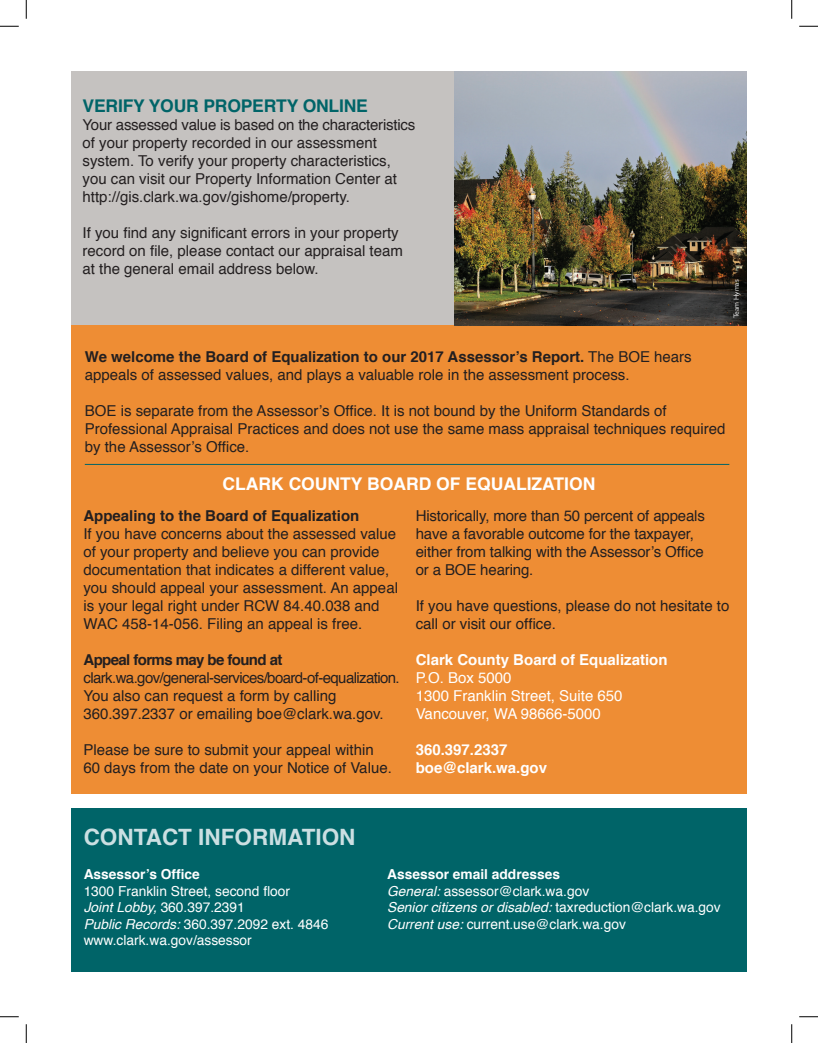
<style>
.page{position:relative;width:818px;height:1043px;background:#fff}
.page>*{position:absolute;margin:0;border:0;box-sizing:border-box;transform-origin:0 0}
.t1{font:700 22.5px "Helvetica";color:#cbdfe2}
.t2{font:700 17.5px "Helvetica";color:#fff}
.t3{font:700 17.5px "Helvetica";letter-spacing:-.01em;color:#006468}
.t4{font:15px/18px "Helvetica";color:#231f20}
.t5{font:15px/18px "Helvetica";color:#fff}
.t6{font:700 15px/18px "Helvetica";color:#fff}
.t7{font:700 15px "Helvetica";color:#231f20}
.t8{font:700 15px "Helvetica";letter-spacing:-.04em;color:#231f20}
.t9{font:13.75px/16.5px "Helvetica";color:#fff}
.t10{font:700 13.75px "Helvetica";color:#fff}
.t11{font:7.5px "Gill Sans MT Std";color:#fff}
.s1{font-weight:700}
.s2{font-style:italic}
</style>
<div class="page">
<div style="left:71px;top:807px;width:675px;height:164px;background:#006468"></div>
<div style="left:71px;top:71px;width:383px;height:254px;background:#c5c2c0"></div>
<div style="left:71px;top:325px;width:675px;height:468px;background:#ee8d34"></div>
<img style="left:454px;top:71px;width:292px;height:254px">
<hr style="left:85px;top:464px;width:644px;height:1px;background:#006468">
<svg style="left:0;top:25px;width:19px;height:2px"></svg>
<svg style="left:799px;top:25px;width:18px;height:2px"></svg>
<svg style="left:0;top:1016px;width:19px;height:1px"></svg>
<svg style="left:799px;top:1016px;width:18px;height:1px"></svg>
<svg style="left:25px;top:0;width:2px;height:19px"></svg>
<svg style="left:25px;top:1024px;width:2px;height:18px"></svg>
<svg style="left:791px;top:0;width:1px;height:19px"></svg>
<svg style="left:791px;top:1024px;width:1px;height:18px"></svg>
<p class="t3" style="left:82px;top:91px;width:287px">VERIFY YOUR PROPERTY ONLINE</p>
<p class="t4" style="left:82px;top:116px;width:334px">Your assessed value is based on the characteristics of your property recorded in our assessment system. To verify your property characteristics, you can visit our Property Information Center at http://gis.clark.wa.gov/gishome/property.</p>
<p class="t4" style="left:82px;top:224px;width:322px">If you find any significant errors in your property record on file, please contact our appraisal team at the general email address below.</p>
<p class="t11" style="left:731px;top:318px;width:40px;rotate:-90deg">Team Hymas</p>
<p class="t4" style="left:85px;top:348px;width:608px"><span class="s1">We welcome the Board of Equalization to our 2017 Assessor’s Report.</span> The BOE hears appeals of assessed values, and plays a valuable role in the assessment process.</p>
<p class="t4" style="left:85px;top:402px;width:642px">BOE is separate from the Assessor’s Office. It is not bound by the Uniform Standards of<br>Professional Appraisal Practices and does not use the same mass appraisal techniques required by the Assessor’s Office.</p>
<p class="t2" style="left:222px;top:469px;width:374px">CLARK COUNTY BOARD OF EQUALIZATION</p>
<p class="t4" style="left:415px;top:507px;width:291px">Historically, more than 50 percent of appeals have a favorable outcome for the taxpayer, either from talking with the Assessor’s Office or a BOE hearing.</p>
<p class="t4" style="left:415px;top:597px;width:315px">If you have questions, please do not hesitate to call or visit our office.</p>
<p class="t6" style="left:415px;top:651px;width:253px">Clark County Board of Equalization</p>
<p class="t5" style="left:415px;top:669px;width:208px">P.O. Box 5000<br>1300 Franklin Street, Suite 650<br>Vancouver, WA 98666-5000</p>
<p class="t6" style="left:415px;top:741px;width:133px">360.397.2337 boe@clark.wa.gov</p>
<p class="t7" style="left:83px;top:504px;width:277px">Appealing to the Board of Equalization</p>
<p class="t4" style="left:83px;top:525px;width:316px">If you have concerns about the assessed value of your property and believe you can provide documentation that indicates a different value, you should appeal your assessment. An appeal is your legal right under RCW 84.40.038 and WAC 458-14-056. Filing an appeal is free.</p>
<p class="t8" style="left:83px;top:648px;width:200px">Appeal forms may be found at</p>
<p class="t4" style="left:83px;top:669px;width:318px">clark.wa.gov/general-services/board-of-equalization.<br>You also can request a form by calling<br>360.397.2337 or emailing boe@clark.wa.gov.</p>
<p class="t4" style="left:83px;top:741px;width:310px">Please be sure to submit your appeal within<br>60 days from the date on your Notice of Value.</p>
<h1 class="t1" style="left:84px;top:818px;width:273px">CONTACT INFORMATION</h1>
<p class="t10" style="left:84px;top:863px;width:118px">Assessor’s Office</p>
<p class="t9" style="left:84px;top:882px;width:246px">1300 Franklin Street, second floor<br><span class="s2">Joint Lobby,</span> 360.397.2391<br><span class="s2">Public Records:</span> 360.397.2092 ext. 4846 www.clark.wa.gov/assessor</p>
<p class="t9" style="left:387px;top:866px;width:335px"><span class="s1">Assessor email addresses<br></span><span class="s2">General:</span> assessor@clark.wa.gov<br><span class="s2">Senior citizens or disabled:</span> taxreduction@clark.wa.gov <span class="s2">Current use:</span> current.use@clark.wa.gov</p>
</div>
